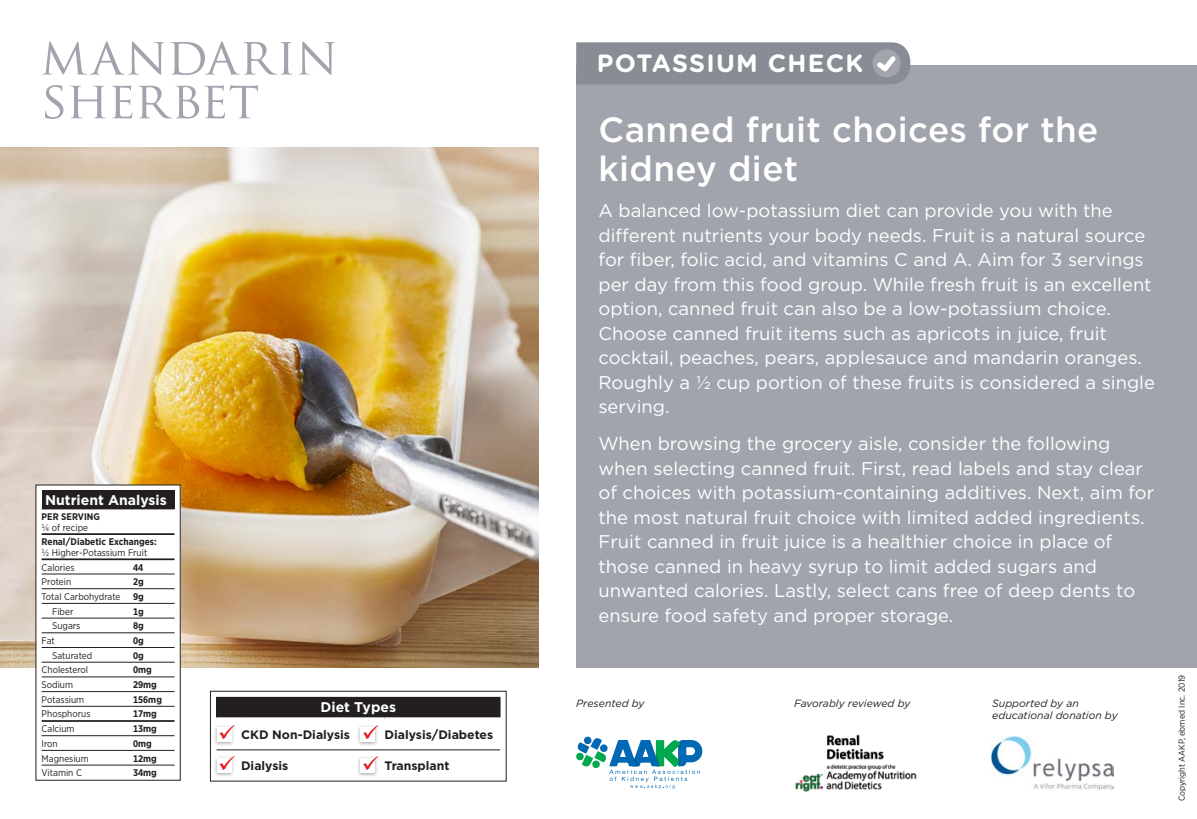
<style>
.page{position:relative;width:1197px;height:819px;background:#fff}
.page>*{position:absolute;margin:0;border:0;box-sizing:border-box;transform-origin:0 0}
.t1{font:50.75px/43.8px "Trajan Pro";letter-spacing:-.01em;color:#a1a4ad}
.t2{font:500 35px/38.5px "Gotham";letter-spacing:.01em;color:#fff}
.t3{font:700 25.03px "Gotham Rounded";letter-spacing:.05em;color:#fff}
.t4{font:18.38px/24.5px "Gotham";color:#fff}
.t5{font:700 14px "Gotham";color:#fff}
.t6{font:700 12.25px "Gotham";color:#231f20}
.t7{font:italic 10.5px/12.2px "Gotham";color:#231f20}
.t8{font:9.62px/14.7px "Gotham Narrow";color:#231f20}
.t9{font:700 9.62px "Gotham Narrow";color:#231f20}
.t10{font:8.75px "Gotham Narrow";color:#231f20}
.s1{color:#e21a21}
</style>
<div class="page">
<img style="left:0;top:147px;width:538px;height:521px">
<div style="left:576px;top:65px;width:621px;height:603px;background:#a1a4ad"></div>
<img style="left:795px;top:734px;width:122px;height:57px">
<svg style="left:576px;top:42px;width:334px;height:42px;background:#8a8f98"></svg>
<div style="left:36px;top:485px;width:144px;height:295px;background:#fff"></div>
<div style="left:42px;top:491px;width:133px;height:18px;background:#231f20"></div>
<hr style="left:42px;top:574px;width:91px;height:1px;background:#231f20">
<hr style="left:133px;top:574px;width:42px;height:1px;background:#231f20">
<hr style="left:42px;top:588px;width:91px;height:1px;background:#231f20">
<hr style="left:133px;top:588px;width:42px;height:1px;background:#231f20">
<hr style="left:42px;top:603px;width:91px;height:1px;background:#231f20">
<hr style="left:133px;top:603px;width:42px;height:1px;background:#231f20">
<hr style="left:42px;top:618px;width:91px;height:1px;background:#231f20">
<hr style="left:133px;top:618px;width:42px;height:1px;background:#231f20">
<hr style="left:42px;top:632px;width:91px;height:1px;background:#231f20">
<hr style="left:133px;top:632px;width:42px;height:1px;background:#231f20">
<hr style="left:42px;top:647px;width:91px;height:1px;background:#231f20">
<hr style="left:133px;top:647px;width:42px;height:1px;background:#231f20">
<hr style="left:42px;top:662px;width:91px;height:1px;background:#231f20">
<hr style="left:133px;top:662px;width:42px;height:1px;background:#231f20">
<hr style="left:42px;top:676px;width:91px;height:1px;background:#231f20">
<hr style="left:133px;top:676px;width:42px;height:1px;background:#231f20">
<hr style="left:42px;top:691px;width:91px;height:1px;background:#231f20">
<hr style="left:133px;top:691px;width:42px;height:1px;background:#231f20">
<hr style="left:42px;top:706px;width:91px;height:1px;background:#231f20">
<hr style="left:133px;top:706px;width:42px;height:1px;background:#231f20">
<hr style="left:42px;top:735px;width:91px;height:1px;background:#231f20">
<hr style="left:133px;top:735px;width:42px;height:1px;background:#231f20">
<hr style="left:42px;top:750px;width:91px;height:1px;background:#231f20">
<hr style="left:133px;top:750px;width:42px;height:1px;background:#231f20">
<hr style="left:42px;top:765px;width:91px;height:1px;background:#231f20">
<hr style="left:133px;top:765px;width:42px;height:1px;background:#231f20">
<hr style="left:42px;top:558px;width:91px;height:2px;background:#231f20">
<hr style="left:133px;top:558px;width:42px;height:2px;background:#231f20">
<hr style="left:42px;top:720px;width:91px;height:2px;background:#231f20">
<hr style="left:133px;top:720px;width:42px;height:2px;background:#231f20">
<hr style="left:42px;top:533px;width:91px;height:2px;background:#231f20">
<hr style="left:133px;top:533px;width:42px;height:2px;background:#231f20">
<div style="left:36px;top:485px;width:145px;height:296px;border:1px solid #231f20"></div>
<div style="left:217px;top:697px;width:283px;height:22px;background:#231f20"></div>
<svg style="left:216px;top:697px;width:1px;height:20px"></svg>
<svg style="left:500px;top:698px;width:1px;height:19px"></svg>
<svg style="left:217px;top:749px;width:24px;height:1px"></svg>
<hr style="left:241px;top:749px;width:119px;height:1px;background:#231f20">
<svg style="left:360px;top:749px;width:25px;height:1px"></svg>
<hr style="left:385px;top:749px;width:115px;height:1px;background:#231f20">
<svg style="left:216px;top:717px;width:25px;height:2px"></svg>
<svg style="left:241px;top:717px;width:119px;height:2px"></svg>
<svg style="left:360px;top:717px;width:25px;height:2px"></svg>
<svg style="left:385px;top:717px;width:115px;height:2px"></svg>
<div style="left:210px;top:691px;width:297px;height:91px;border:1px solid #231f20"></div>
<div style="left:213px;top:725px;width:22px;height:22px;background:#231f20;opacity:.4"></div>
<div style="left:217px;top:727px;width:15px;height:15px;background:#fff"></div>
<div style="left:357px;top:725px;width:22px;height:22px;background:#231f20;opacity:.4"></div>
<div style="left:360px;top:727px;width:15px;height:15px;background:#fff"></div>
<div style="left:213px;top:756px;width:22px;height:22px;background:#231f20;opacity:.4"></div>
<div style="left:217px;top:758px;width:15px;height:15px;background:#fff"></div>
<div style="left:357px;top:756px;width:22px;height:22px;background:#231f20;opacity:.4"></div>
<div style="left:360px;top:758px;width:15px;height:15px;background:#fff"></div>
<img style="left:991px;top:736px;width:123px;height:53px">
<svg style="left:576px;top:737px;width:126px;height:52px"></svg>
<h1 class="t1" style="left:40px;top:34px;width:299px">MANDARIN<br>SHERBET</h1>
<p class="t5" style="left:45px;top:491px;width:123px">Nutrient Analysis</p>
<p class="t9" style="left:42px;top:511px;width:60px">PER SERVING</p>
<p class="t8" style="left:42px;top:520px;width:48px">1/4 of recipe</p>
<p class="t9" style="left:42px;top:536px;width:116px">Renal/Diabetic Exchanges:</p>
<p class="t8" style="left:42px;top:545px;width:107px">½ Higher-Potassium Fruit<br>Calories</p>
<p class="t9" style="left:133px;top:561px;width:12px">44</p>
<p class="t8" style="left:42px;top:574px;width:31px">Protein</p>
<p class="t9" style="left:133px;top:576px;width:12px">2g</p>
<p class="t8" style="left:42px;top:589px;width:80px">Total Carbohydrate</p>
<p class="t9" style="left:133px;top:590px;width:12px">9g</p>
<p class="t8" style="left:52px;top:604px;width:23px">Fiber</p>
<p class="t9" style="left:133px;top:605px;width:12px">1g</p>
<p class="t8" style="left:52px;top:618px;width:30px">Sugars</p>
<p class="t9" style="left:133px;top:620px;width:12px">8g</p>
<p class="t8" style="left:42px;top:633px;width:15px">Fat</p>
<p class="t9" style="left:133px;top:634px;width:12px">0g</p>
<p class="t8" style="left:52px;top:648px;width:42px">Saturated</p>
<p class="t9" style="left:133px;top:649px;width:12px">0g</p>
<p class="t8" style="left:42px;top:662px;width:48px">Cholesterol</p>
<p class="t9" style="left:133px;top:664px;width:20px">0mg</p>
<p class="t8" style="left:42px;top:677px;width:33px">Sodium</p>
<p class="t9" style="left:133px;top:679px;width:25px">29mg</p>
<p class="t8" style="left:42px;top:692px;width:44px">Potassium</p>
<p class="t9" style="left:133px;top:693px;width:30px">156mg</p>
<p class="t8" style="left:42px;top:707px;width:50px">Phosphorus</p>
<p class="t9" style="left:133px;top:708px;width:25px">17mg</p>
<p class="t8" style="left:42px;top:721px;width:34px">Calcium</p>
<p class="t9" style="left:133px;top:723px;width:25px">13mg</p>
<p class="t8" style="left:42px;top:736px;width:18px">Iron</p>
<p class="t9" style="left:133px;top:737px;width:20px">0mg</p>
<p class="t8" style="left:42px;top:751px;width:49px">Magnesium</p>
<p class="t9" style="left:133px;top:752px;width:25px">12mg</p>
<p class="t8" style="left:42px;top:765px;width:42px">Vitamin C</p>
<p class="t9" style="left:133px;top:767px;width:25px">34mg</p>
<p class="t5" style="left:321px;top:698px;width:77px">Diet Types</p>
<p class="t6" style="left:218px;top:727px;width:276px"><span class="s1">✓</span> CKD Non-Dialysis <span class="s1">✓</span> Dialysis/Diabetes</p>
<p class="t6" style="left:218px;top:758px;width:72px"><span class="s1">✓</span> Dialysis</p>
<p class="t6" style="left:362px;top:758px;width:89px"><span class="s1">✓</span> Transplant</p>
<h3 class="t3" style="left:597px;top:45px;width:268px">POTASSIUM CHECK</h3>
<h2 class="t2" style="left:598px;top:110px;width:501px">Canned fruit choices for the kidney diet</h2>
<p class="t4" style="left:598px;top:198px;width:558px">A balanced low-potassium diet can provide you with the different nutrients your body needs. Fruit is a natural source for fiber, folic acid, and vitamins C and A. Aim for 3 servings per day from this food group. While fresh fruit is an excellent option, canned fruit can also be a low-potassium choice.<br>Choose canned fruit items such as apricots in juice, fruit cocktail, peaches, pears, applesauce and mandarin oranges.<br>Roughly a ½ cup portion of these fruits is considered a single serving.</p>
<p class="t4" style="left:598px;top:431px;width:557px">When browsing the grocery aisle, consider the following when selecting canned fruit. First, read labels and stay clear of choices with potassium-containing additives. Next, aim for the most natural fruit choice with limited added ingredients.<br>Fruit canned in fruit juice is a healthier choice in place of those canned in heavy syrup to limit added sugars and unwanted calories. Lastly, select cans free of deep dents to ensure food safety and proper storage.</p>
<p class="t7" style="left:576px;top:697px;width:70px">Presented by</p>
<p class="t7" style="left:794px;top:697px;width:118px">Favorably reviewed by</p>
<p class="t7" style="left:992px;top:697px;width:127px">Supported by an educational donation by</p>
<p class="t10" style="left:1176px;top:801px;width:128px;rotate:-90deg">Copyright AAKP, ebmed Inc. 2019</p>
</div>
